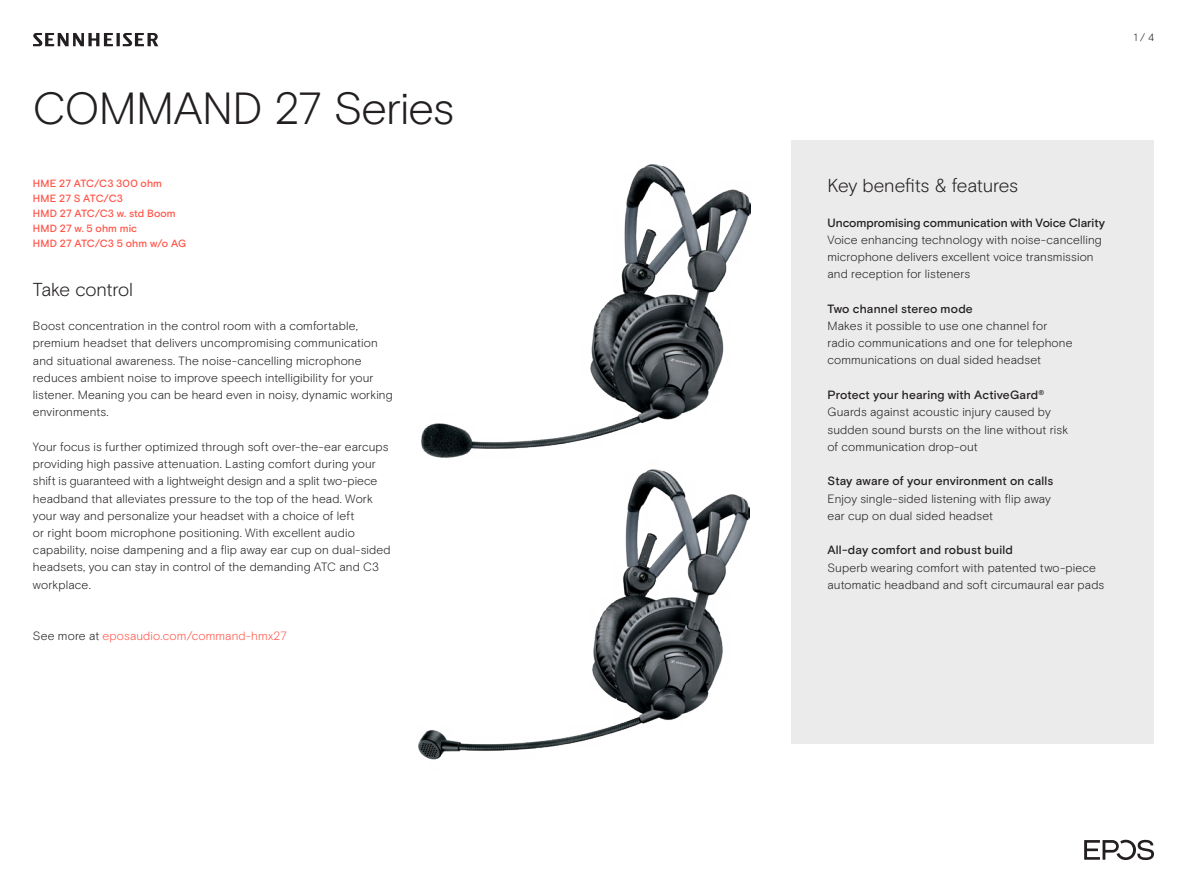
<style>
.page{position:relative;width:1187px;height:893px;background:#fff}
.page>*{position:absolute;margin:0;border:0;box-sizing:border-box;transform-origin:0 0}
.t1{font:300 45px "EPOS Basis";letter-spacing:-.02em;color:#231f20}
.t2{font:300 18.75px "EPOS Basis";letter-spacing:-.015em;color:#231f20}
.t3{font:300 12px/17.2px "EPOS Basis";letter-spacing:.01em;color:#231f20}
.t4{font:500 12px "EPOS Basis";letter-spacing:.005em;color:#231f20}
.t5{font:300 12px "EPOS Basis";letter-spacing:.01em;color:#ff5549}
.t6{font:500 10.5px/15px "EPOS Basis";letter-spacing:.01em;color:#ff5549}
.t7{font:300 10.5px "EPOS Basis";color:#231f20}
.s1{color:#231f20}
.s2{font-weight:500}
</style>
<div class="page">
<img style="left:421px;top:164px;width:330px;height:285px">
<img style="left:418px;top:449px;width:331px;height:311px">
<svg style="left:33px;top:33px;width:125px;height:13px"></svg>
<div style="left:791px;top:140px;width:362px;height:604px;background:#ebebeb"></div>
<svg style="left:1084px;top:840px;width:69px;height:20px"></svg>
<h1 class="t1" style="left:33px;top:82px;width:423px">COMMAND 27 Series</h1>
<p class="t6" style="left:33px;top:176px;width:155px">HME 27 ATC/C3 300 ohm<br>HME 27 S ATC/C3<br>HMD 27 ATC/C3 w. std Boom<br>HMD 27 w. 5 ohm mic<br>HMD 27 ATC/C3 5 ohm w/o AG</p>
<h2 class="t2" style="left:33px;top:278px;width:102px">Take control</h2>
<p class="t3" style="left:33px;top:317px;width:361px">Boost concentration in the control room with a comfortable, premium headset that delivers uncompromising communication and situational awareness. The noise-cancelling microphone reduces ambient noise to improve speech intelligibility for your listener. Meaning you can be heard even in noisy, dynamic working environments.</p>
<p class="t3" style="left:33px;top:438px;width:359px">Your focus is further optimized through soft over-the-ear earcups providing high passive attenuation. Lasting comfort during your shift is guaranteed with a lightweight design and a split two-piece headband that alleviates pressure to the top of the head. Work your way and personalize your headset with a choice of left<br>or right boom microphone positioning. With excellent audio capability, noise dampening and a flip away ear cup on dual-sided headsets, you can stay in control of the demanding ATC and C3 workplace.</p>
<p class="t5" style="left:33px;top:629px;width:255px"><span class="s1">See more at</span> eposaudio.com/command-hmx27</p>
<p class="t7" style="left:1133px;top:31px;width:22px">1 / 4</p>
<h2 class="t2" style="left:827px;top:174px;width:192px">Key benefits &amp; features</h2>
<p class="t4" style="left:827px;top:215px;width:279px">Uncompromising communication with Voice Clarity</p>
<p class="t3" style="left:827px;top:231px;width:276px">Voice enhancing technology with noise-cancelling microphone delivers excellent voice transmission and reception for listeners</p>
<p class="t4" style="left:827px;top:302px;width:147px">Two channel stereo mode</p>
<p class="t3" style="left:827px;top:317px;width:246px">Makes it possible to use one channel for radio communications and one for telephone communications on dual sided headset</p>
<p class="t3" style="left:827px;top:386px;width:242px"><span class="s2">Protect your hearing with ActiveGard</span><sup>® </sup>Guards against acoustic injury caused by sudden sound bursts on the line without risk of communication drop-out</p>
<p class="t4" style="left:827px;top:474px;width:227px">Stay aware of your environment on calls</p>
<p class="t3" style="left:827px;top:490px;width:225px">Enjoy single-sided listening with flip away ear cup on dual sided headset</p>
<p class="t4" style="left:827px;top:543px;width:187px">All-day comfort and robust build</p>
<p class="t3" style="left:827px;top:559px;width:278px">Superb wearing comfort with patented two-piece automatic headband and soft circumaural ear pads</p>
</div>
